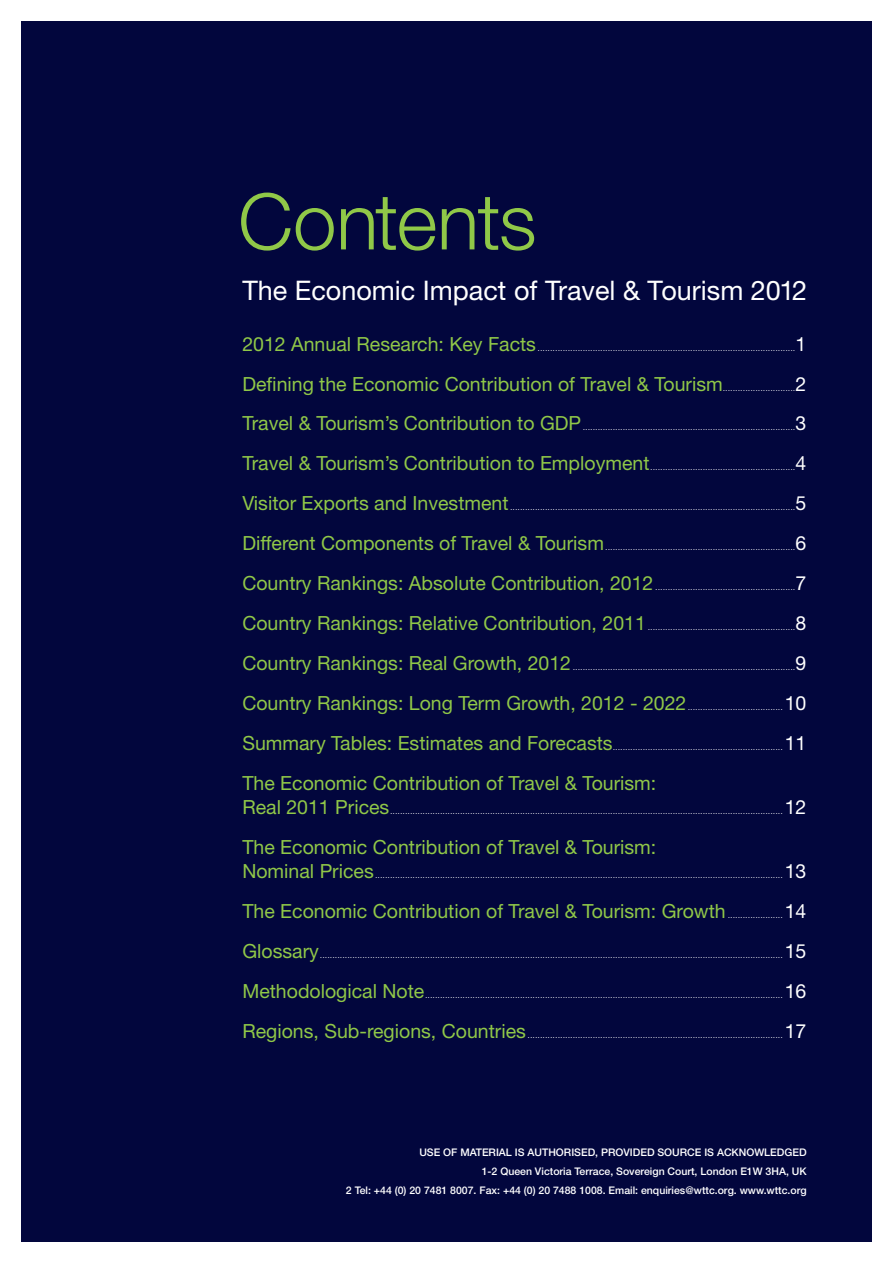
<style>
.page{position:relative;width:893px;height:1263px;background:#fff}
.page>*{position:absolute;margin:0;border:0;box-sizing:border-box;transform-origin:0 0}
.t1{font:300 78px "Helvetica Neue";letter-spacing:-.02em;color:#90c848}
.t2{font:27px "Helvetica Neue";color:#fff}
.t3{font:19.5px "Helvetica Neue";color:#90c848}
.t4{font:500 10.5px/18.6px "Helvetica Neue";color:#fff;text-align:right}
.t5{font:300 9px "Helvetica Neue";color:#fff}
.s1{font-weight:400;font-size:19.5px;color:#90c848}
.s2{font-weight:400;font-size:19.5px}
.s3{font-weight:300;font-size:9px;color:#fff}
.s4{color:#fff}
</style>
<div class="page">
<div style="left:21px;top:21px;width:851px;height:1221px;background:#02063d"></div>
<h1 class="t1" style="left:238px;top:174px;width:300px">Contents</h1>
<h2 class="t2" style="left:242px;top:274px;width:566px">The Economic Impact of Travel &amp; Tourism 2012</h2>
<p class="t5" style="left:242px;top:342px;width:565px"><span class="s1">2012 Annual Research: Key Facts</span> .......................................................................................................<span class="s2">1</span></p>
<h3 class="t3" style="left:242px;top:372px;width:565px">Defining the Economic Contribution of Travel &amp; Tourism<span class="s3">.............................</span><span class="s4">2</span></h3>
<p class="t5" style="left:242px;top:422px;width:565px"><span class="s1">Travel &amp; Tourism’s Contribution to GDP</span> .....................................................................................<span class="s2">3</span></p>
<p class="t5" style="left:242px;top:462px;width:565px"><span class="s1">Travel &amp; Tourism’s Contribution to Employment</span>..........................................................<span class="s2">4</span></p>
<p class="t5" style="left:242px;top:502px;width:565px"><span class="s1">Visitor Exports and Investment</span> ..................................................................................................................<span class="s2">5</span></p>
<p class="t5" style="left:242px;top:542px;width:565px"><span class="s1">Different Components of Travel &amp; Tourism</span>............................................................................<span class="s2">6</span></p>
<p class="t5" style="left:242px;top:581px;width:565px"><span class="s1">Country Rankings: Absolute Contribution, 2012</span> ........................................................<span class="s2">7</span></p>
<p class="t5" style="left:242px;top:621px;width:565px"><span class="s1">Country Rankings: Relative Contribution, 2011</span> ...........................................................<span class="s2">8</span></p>
<p class="t5" style="left:242px;top:661px;width:565px"><span class="s1">Country Rankings: Real Growth, 2012</span> .........................................................................................<span class="s2">9</span></p>
<h3 class="t3" style="left:242px;top:691px;width:565px">Country Rankings: Long Term Growth, 2012 - 2022 <span class="s3">......................................</span> <span class="s4">10</span></h3>
<p class="t5" style="left:242px;top:741px;width:565px"><span class="s1">Summary Tables: Estimates and Forecasts</span>.................................................................... <span class="s2">11</span></p>
<h3 class="t3" style="left:242px;top:771px;width:415px">The Economic Contribution of Travel &amp; Tourism:</h3>
<p class="t5" style="left:242px;top:805px;width:565px"><span class="s1">Real 2011 Prices</span>............................................................................................................................................................. <span class="s2">12</span></p>
<h3 class="t3" style="left:242px;top:835px;width:415px">The Economic Contribution of Travel &amp; Tourism:</h3>
<p class="t5" style="left:242px;top:869px;width:565px"><span class="s1">Nominal Prices</span>................................................................................................................................................................... <span class="s2">13</span></p>
<h3 class="t3" style="left:242px;top:899px;width:565px">The Economic Contribution of Travel &amp; Tourism: Growth <span class="s3">......................</span> <span class="s4">14</span></h3>
<p class="t5" style="left:242px;top:949px;width:565px"><span class="s1">Glossary</span>......................................................................................................................................................................................... <span class="s2">15</span></p>
<p class="t5" style="left:242px;top:989px;width:565px"><span class="s1">Methodological Note</span>............................................................................................................................................... <span class="s2">16</span></p>
<p class="t5" style="left:242px;top:1029px;width:565px"><span class="s1">Regions, Sub-regions, Countries</span> ...................................................................................................... <span class="s2">17</span></p>
<p class="t4" style="left:346px;top:1143px;width:462px">ERIAL IS AUTHORISED, PROVIDED SOURCE IS ACKNOWLEDGED<br>1-2 Queen Victoria Terrace, Sovereign Court, London E1W 3HA, UK<br>2 Tel: +44 (0) 20 7481 8007. Fax: +44 (0) 20 7488 1008. Email: enquiries@wttc.org. www.wttc.org</p>
<p class="t4" style="left:419px;top:1143px;width:46px">USE OF MAT</p>
</div>
